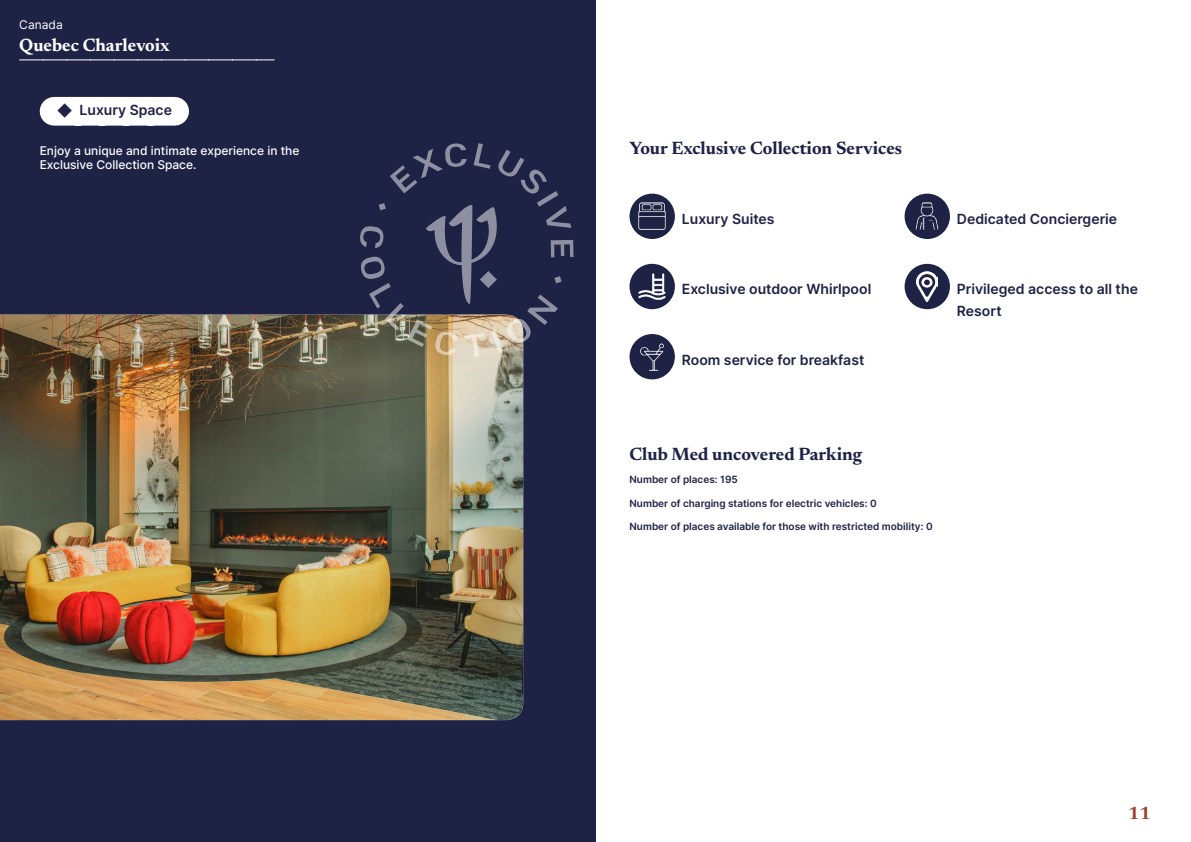
<style>
.page{position:relative;width:1191px;height:842px;background:#fff}
.page>*{position:absolute;margin:0;border:0;box-sizing:border-box;transform-origin:0 0}
.t1{font:700 18px "Newsreader 24 pt";color:#1e2346}
.t2{font:700 18px "Newsreader 24 pt";color:#fff}
.t3{font:700 18px "Newsreader 24 pt";color:#9d432c}
.t4{font:600 14px/22px "Inter";color:#1e2346}
.t5{font:500 12px/14.4px "Inter";color:#fff}
.t6{font:12px "Inter";color:#fff}
.t7{font:600 10px "Inter";color:#1e2346}
.s1{font-size:15px}
</style>
<div class="page">
<div style="left:0;top:0;width:595px;height:842px;background:#1e2346"></div>
<img style="left:0;top:315px;width:523px;height:405px">
<svg style="left:20px;top:60px;width:254px;height:1px"></svg>
<div style="left:54px;top:97px;width:121px;height:29px;background:#fff"></div>
<svg style="left:360px;top:143px;width:213px;height:214px"></svg>
<div style="left:629px;top:194px;width:46px;height:45px;background:#1e2346;border-radius:50%"></div>
<img style="left:636px;top:200px;width:32px;height:33px">
<div style="left:629px;top:264px;width:46px;height:45px;background:#1e2346;border-radius:50%"></div>
<img style="left:636px;top:270px;width:32px;height:33px">
<div style="left:629px;top:334px;width:46px;height:45px;background:#1e2346;border-radius:50%"></div>
<img style="left:636px;top:340px;width:32px;height:33px">
<div style="left:904px;top:194px;width:46px;height:45px;background:#1e2346;border-radius:50%"></div>
<img style="left:910px;top:200px;width:33px;height:33px">
<div style="left:904px;top:264px;width:46px;height:45px;background:#1e2346;border-radius:50%"></div>
<img style="left:916px;top:271px;width:21px;height:31px">
<p class="t6" style="left:19px;top:15px;width:45px">Canada</p>
<p class="t2" style="left:19px;top:32px;width:152px">Quebec Charlevoix</p>
<p class="t4" style="left:57px;top:98px;width:117px"><span class="s1">◆</span> Luxury Space</p>
<p class="t5" style="left:40px;top:143px;width:261px">Enjoy a unique and intimate experience in the<br>Exclusive Collection Space.</p>
<p class="t1" style="left:629px;top:135px;width:274px">Your Exclusive Collection Services</p>
<p class="t4" style="left:682px;top:208px;width:94px">Luxury Suites</p>
<p class="t4" style="left:682px;top:278px;width:191px">Exclusive outdoor Whirlpool</p>
<p class="t4" style="left:682px;top:348px;width:184px">Room service for breakfast</p>
<p class="t4" style="left:957px;top:208px;width:162px">Dedicated Conciergerie</p>
<p class="t4" style="left:957px;top:278px;width:182px">Privileged access to all the<br>Resort</p>
<p class="t1" style="left:629px;top:441px;width:234px">Club Med uncovered Parking</p>
<p class="t7" style="left:629px;top:472px;width:110px">Number of places: 195</p>
<p class="t7" style="left:629px;top:496px;width:249px">Number of charging stations for electric vehicles: 0</p>
<p class="t7" style="left:629px;top:519px;width:305px">Number of places available for those with restricted mobility: 0</p>
<p class="t3" style="left:1128px;top:800px;width:24px">11</p>
</div>
